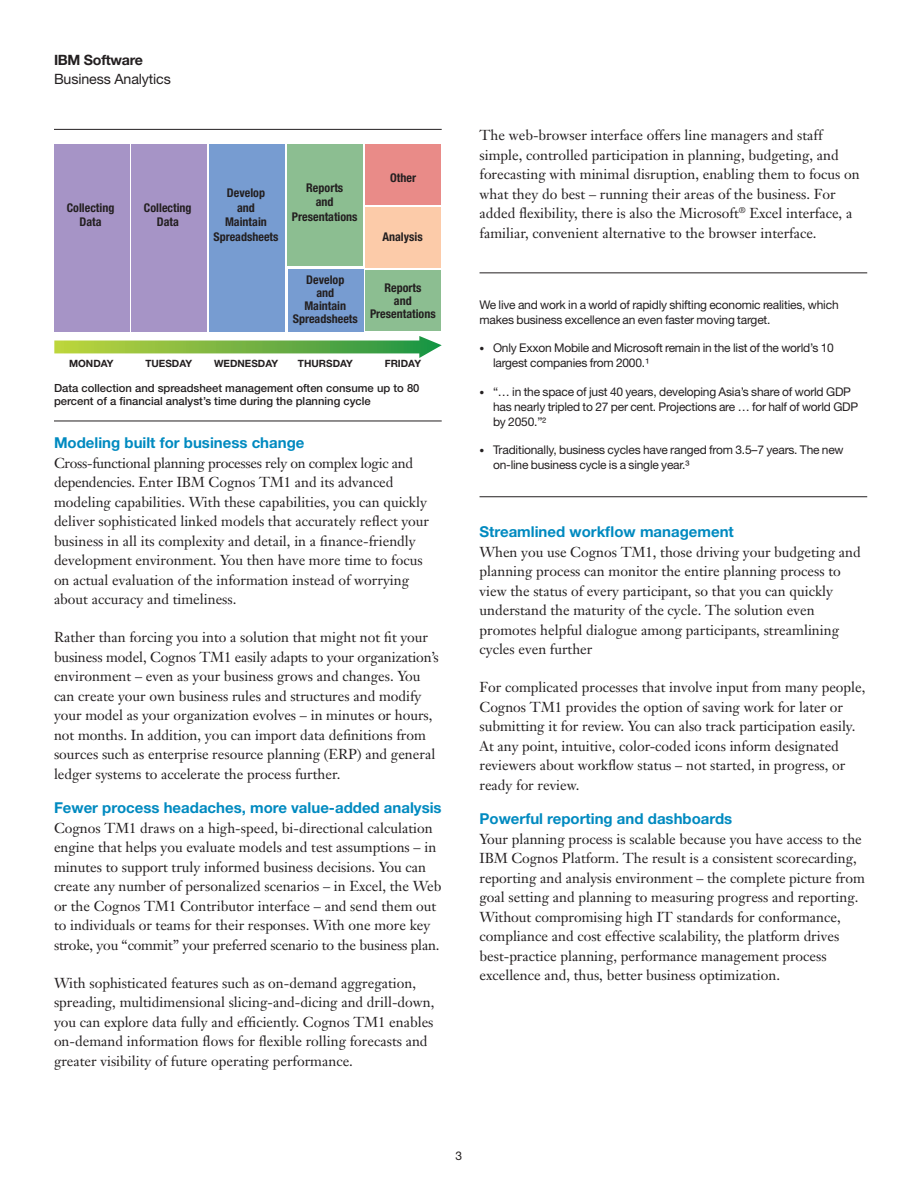
<style>
.page{position:relative;width:918px;height:1188px;background:#fff}
.page>*{position:absolute;margin:0;border:0;box-sizing:border-box;transform-origin:0 0}
._2B_sub_head_1__colo{font:700 15px "Helvetica Neue";color:#008ac0}
._2C_body{font:14.25px/19.5px "Janson Text";color:#231f20}
.t1{font:14.25px "Helvetica Neue";letter-spacing:-.01em;color:#231f20}
.t2{font:700 14.25px "Helvetica Neue";letter-spacing:-.02em;color:#231f20}
._3D_highlight_bullet{font:12px/15px "Helvetica Neue";letter-spacing:-.015em;color:#231f20}
.t3{font:700 condensed 12px/14.4px "Helvetica Neue";color:#231f20;text-align:center}
._3C_highlight_body{font:12px/15px "Helvetica Neue";letter-spacing:-.015em;color:#231f20}
._3G_highlight_bullet{font:12px/15px "Helvetica Neue";letter-spacing:-.015em;color:#231f20}
._2E_figure_caption{font:500 11.25px/13.5px "Helvetica Neue";color:#231f20}
.t4{font:700 10.05px "Helvetica Neue";color:#231f20}
.s1{font-size:9.75px}
</style>
<div class="page">
<hr style="left:480px;top:272px;width:387px;height:1px;background:#231f20">
<hr style="left:480px;top:496px;width:387px;height:1px;background:#231f20">
<hr style="left:54px;top:421px;width:388px;height:1px;background:#231f20">
<hr style="left:54px;top:129px;width:388px;height:1px;background:#231f20">
<div style="left:54px;top:144px;width:75px;height:188px;background:#a694c6"></div>
<div style="left:132px;top:144px;width:75px;height:188px;background:#a694c6"></div>
<div style="left:209px;top:144px;width:76px;height:188px;background:#779cd1"></div>
<div style="left:287px;top:144px;width:76px;height:122px;background:#8cbe91"></div>
<div style="left:288px;top:269px;width:75px;height:62px;background:#779cd1"></div>
<div style="left:366px;top:144px;width:75px;height:61px;background:#e98b88"></div>
<div style="left:366px;top:270px;width:75px;height:61px;background:#8cbe91"></div>
<div style="left:366px;top:208px;width:75px;height:60px;background:#fccba9"></div>
<svg style="left:54px;top:336px;width:388px;height:22px"></svg>
<p class="t2" style="left:54px;top:51px;width:90px">IBM Software</p>
<p class="t1" style="left:54px;top:71px;width:118px">Business Analytics</p>
<p class="t3" style="left:67px;top:200px;width:49px">Collecting<br>Data</p>
<p class="t3" style="left:144px;top:200px;width:49px">Collecting<br>Data</p>
<p class="t3" style="left:213px;top:186px;width:66px">Develop<br>and<br>Maintain<br>Spreadsheets</p>
<p class="t3" style="left:292px;top:180px;width:67px">Reports<br>and<br>Presentations</p>
<p class="t3" style="left:293px;top:273px;width:66px;line-height:13px">Develop<br>and<br>Maintain<br>Spreadsheets</p>
<p class="t3" style="left:390px;top:170px;width:27px">Other</p>
<p class="t3" style="left:382px;top:229px;width:42px">Analysis</p>
<p class="t3" style="left:370px;top:281px;width:67px;line-height:13px">Reports<br>and<br>Presentations</p>
<p class="t4" style="left:69px;top:357px;width:46px">MONDAY</p>
<p class="t4" style="left:145px;top:357px;width:48px">TUESDAY</p>
<p class="t4" style="left:214px;top:357px;width:66px">WEDNESDAY</p>
<p class="t4" style="left:298px;top:357px;width:56px">THURSDAY</p>
<p class="t4" style="left:385px;top:357px;width:38px">FRIDAY</p>
<p class="_2E_figure_caption" style="left:54px;top:381px;width:367px">Data collection and spreadsheet management often consume up to 80 percent of a financial analyst’s time during the planning cycle</p>
<p class="_2B_sub_head_1__colo" style="left:54px;top:434px;width:252px">Modeling built for business change</p>
<p class="_2C_body" style="left:54px;top:453px;width:377px">Cross-functional planning processes rely on complex logic and dependencies. Enter IBM Cognos TM1 and its advanced modeling capabilities. With these capabilities, you can quickly deliver sophisticated linked models that accurately reflect your business in all its complexity and detail, in a finance-friendly development environment. You then have more time to focus on actual evaluation of the information instead of worrying about accuracy and timeliness.</p>
<p class="_2C_body" style="left:54px;top:627px;width:386px">Rather than forcing you into a solution that might not fit your business model, Cognos TM1 easily adapts to your organization’s environment – even as your business grows and changes. You can create your own business rules and structures and modify your model as your organization evolves – in minutes or hours, not months. In addition, you can import data definitions from sources such as enterprise resource planning (ERP) and general ledger systems to accelerate the process further.</p>
<p class="_2B_sub_head_1__colo" style="left:54px;top:799px;width:389px">Fewer process headaches, more value-added analysis</p>
<p class="_2C_body" style="left:54px;top:818px;width:389px">Cognos TM1 draws on a high-speed, bi-directional calculation engine that helps you evaluate models and test assumptions – in minutes to support truly informed business decisions. You can create any number of personalized scenarios – in Excel, the Web or the Cognos TM1 Contributor interface – and send them out to individuals or teams for their responses. With one more key stroke, you “commit” your preferred scenario to the business plan.</p>
<p class="_2C_body" style="left:54px;top:973px;width:382px">With sophisticated features such as on-demand aggregation, spreading, multidimensional slicing-and-dicing and drill-down, you can explore data fully and efficiently. Cognos TM1 enables on-demand information flows for flexible rolling forecasts and greater visibility of future operating performance.</p>
<p class="_2C_body" style="left:480px;top:125px;width:382px">The web-browser interface offers line managers and staff simple, controlled participation in planning, budgeting, and forecasting with minimal disruption, enabling them to focus on what they do best – running their areas of the business. For added flexibility, there is also the Microsoft<sup>®</sup> Excel interface, a familiar, convenient alternative to the browser interface.</p>
<p class="_3C_highlight_body" style="left:480px;top:297px;width:361px">We live and work in a world of rapidly shifting economic realities, which makes business excellence an even faster moving target.</p>
<p class="_3D_highlight_bullet" style="left:493px;top:340px;width:342px;text-indent:-14px"><span class="s1">•</span> Only Exxon Mobile and Microsoft remain in the list of the world’s 10 largest companies from 2000.¹</p>
<p class="_3D_highlight_bullet" style="left:493px;top:384px;width:367px;text-indent:-14px"><span class="s1">•</span> “… in the space of just 40 years, developing Asia’s share of world GDP has nearly tripled to 27 per cent. Projections are … for half of world GDP by 2050.”²</p>
<p class="_3G_highlight_bullet" style="left:493px;top:442px;width:352px;text-indent:-14px"><span class="s1">•</span> Traditionally, business cycles have ranged from 3.5–7 years. The new on-line business cycle is a single year.³</p>
<p class="_2B_sub_head_1__colo" style="left:480px;top:523px;width:256px">Streamlined workflow management</p>
<p class="_2C_body" style="left:480px;top:542px;width:383px">When you use Cognos TM1, those driving your budgeting and planning process can monitor the entire planning process to view the status of every participant, so that you can quickly understand the maturity of the cycle. The solution even promotes helpful dialogue among participants, streamlining cycles even further</p>
<p class="_2C_body" style="left:480px;top:677px;width:387px">For complicated processes that involve input from many people, Cognos TM1 provides the option of saving work for later or submitting it for review. You can also track participation easily.<br>At any point, intuitive, color-coded icons inform designated reviewers about workflow status – not started, in progress, or ready for review.</p>
<p class="_2B_sub_head_1__colo" style="left:480px;top:810px;width:254px">Powerful reporting and dashboards</p>
<p class="_2C_body" style="left:480px;top:829px;width:387px">Your planning process is scalable because you have access to the IBM Cognos Platform. The result is a consistent scorecarding, reporting and analysis environment – the complete picture from goal setting and planning to measuring progress and reporting.<br>Without compromising high IT standards for conformance, compliance and cost effective scalability, the platform drives best-practice planning, performance management process excellence and, thus, better business optimization.</p>
<p class="_3D_highlight_bullet" style="left:456px;top:1148px;width:8px">3</p>
</div>
